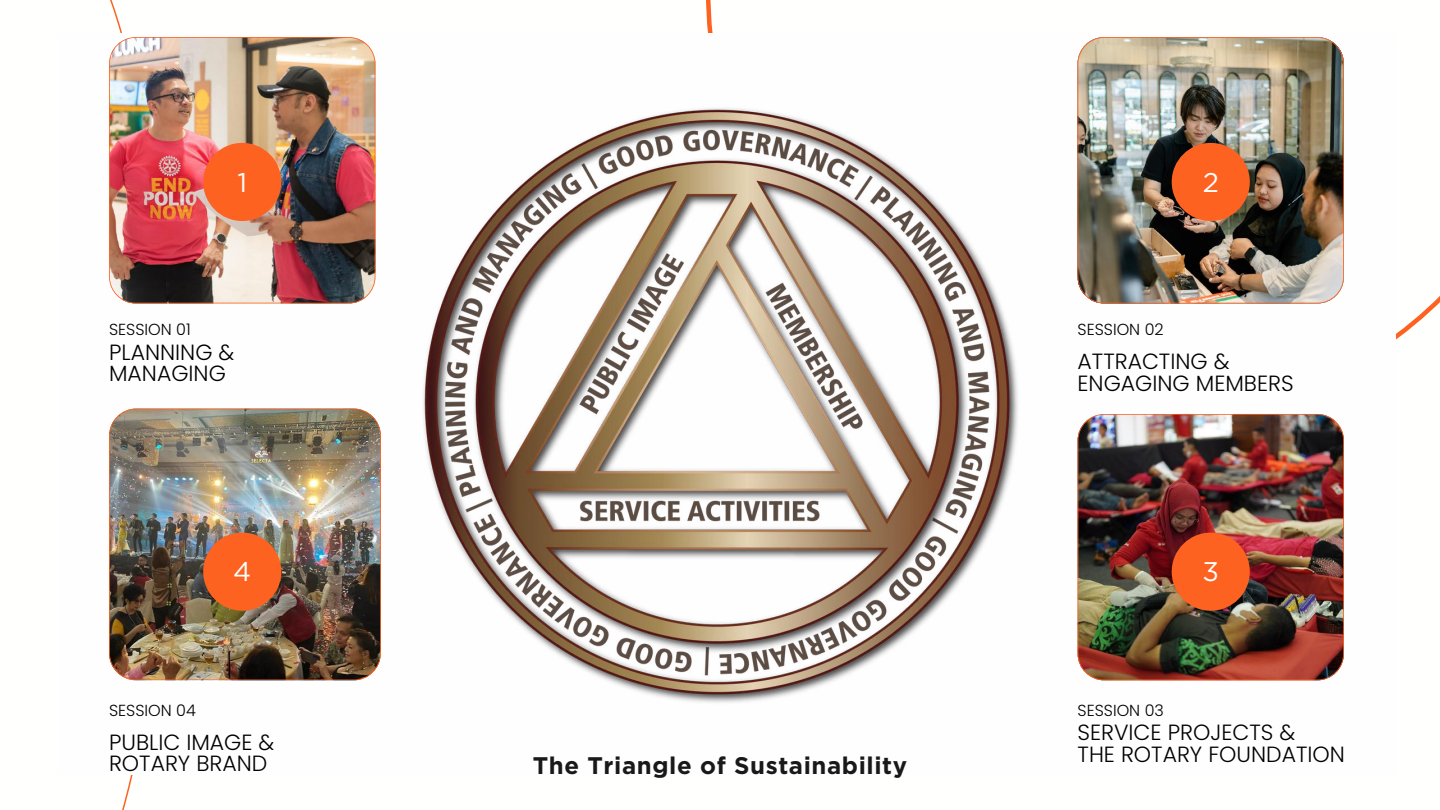
<style>
.page{position:relative;width:1440px;height:810px;background:#fff}
.page>*{position:absolute;margin:0;border:0;box-sizing:border-box;transform-origin:0 0}
.t1{font:27px "Gotham";color:#fffefe}
.t2{font:700 24px "Gotham";letter-spacing:.025em;color:#191919}
.t3{font:300 22px/21.8px "Poppins";color:#000}
.t4{font:300 16px "Poppins";color:#000}
</style>
<div class="page">
<img style="left:109px;top:37px;width:266px;height:266px">
<img style="left:1078px;top:37px;width:266px;height:266px">
<img style="left:1078px;top:414px;width:266px;height:266px">
<img style="left:109px;top:409px;width:272px;height:271px">
<div style="left:203px;top:143px;width:78px;height:78px;background:#fd6220;border-radius:50%"></div>
<div style="left:1172px;top:143px;width:78px;height:78px;background:#fd6220;border-radius:50%"></div>
<div style="left:1172px;top:533px;width:78px;height:78px;background:#fd6220;border-radius:50%"></div>
<div style="left:203px;top:533px;width:78px;height:78px;background:#fd6220;border-radius:50%"></div>
<img style="left:423px;top:108px;width:595px;height:595px">
<p class="t1" style="left:237px;top:166px;width:11px">1</p>
<p class="t1" style="left:1203px;top:166px;width:18px">2</p>
<p class="t4" style="left:109px;top:318px;width:83px">SESSION 01</p>
<p class="t4" style="left:1078px;top:318px;width:88px">SESSION 02</p>
<p class="t3" style="left:109px;top:341px;width:127px">PLANNING &amp;<br>MANAGING</p>
<p class="t3" style="left:1078px;top:350px;width:218px">ATTRACTING &amp;<br>ENGAGING MEMBERS</p>
<p class="t1" style="left:233px;top:555px;width:20px">4</p>
<p class="t1" style="left:1202px;top:555px;width:18px">3</p>
<p class="t4" style="left:109px;top:699px;width:88px">SESSION 04</p>
<p class="t4" style="left:1078px;top:699px;width:88px">SESSION 03</p>
<p class="t3" style="left:109px;top:731px;width:167px">PUBLIC IMAGE &amp;<br>ROTARY BRAND</p>
<p class="t2" style="left:533px;top:751px;width:376px">The Triangle of Sustainability</p>
<p class="t3" style="left:1078px;top:722px;width:269px">SERVICE PROJECTS &amp;<br>THE ROTARY FOUNDATION</p>
</div>
